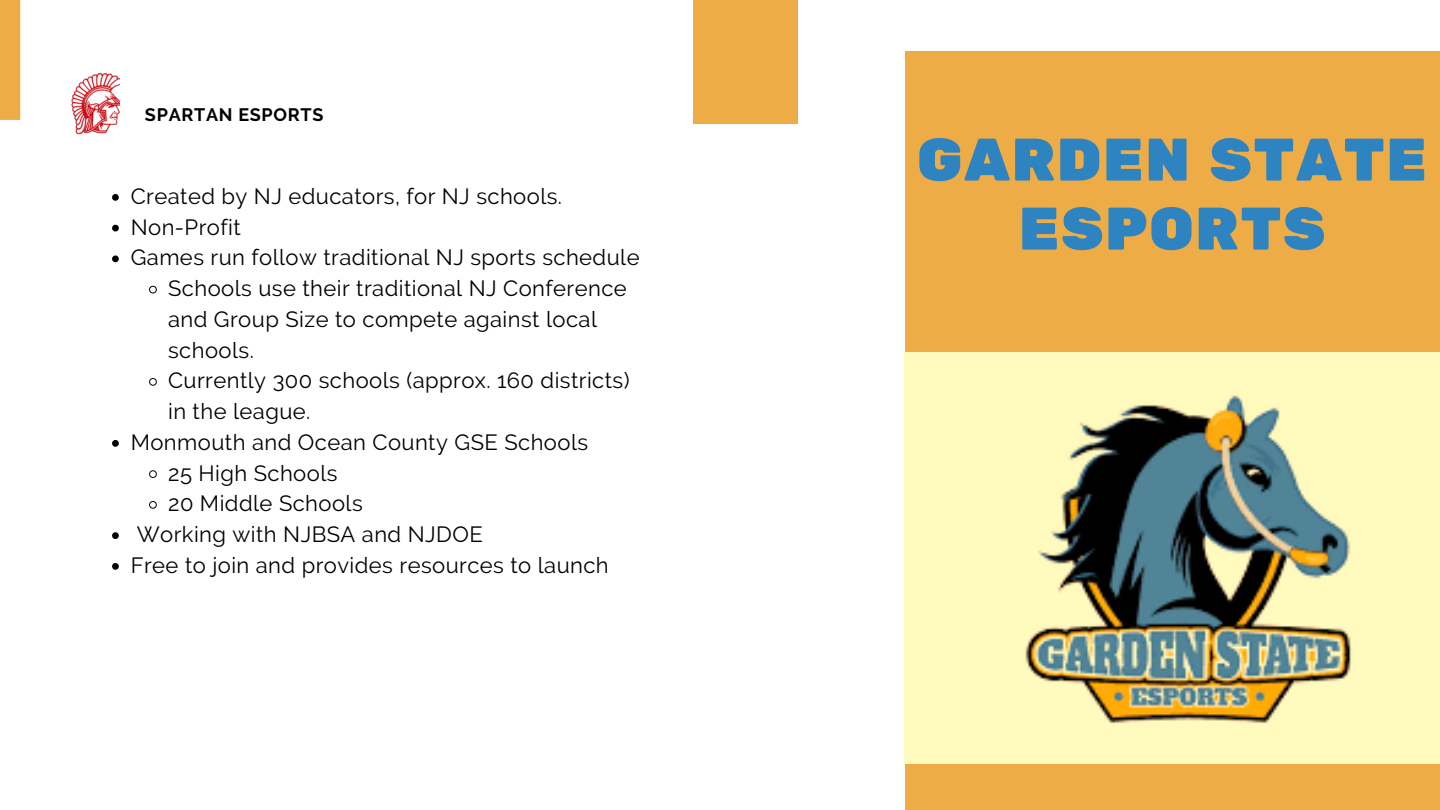
<style>
.page{position:relative;width:1440px;height:810px;background:#fff}
.page>*{position:absolute;margin:0;border:0;box-sizing:border-box;transform-origin:0 0}
.t1{font:60px/69px "Rubik One";letter-spacing:.01em;color:#2e83c1;text-align:center}
.t2{font:22px/30.8px "Raleway";letter-spacing:.02em;color:#000}
.t3{font:700 18px "Raleway";letter-spacing:.04em;color:#000}
</style>
<div class="page">
<div style="left:905px;top:51px;width:534px;height:759px;background:#eeac47"></div>
<img style="left:904px;top:352px;width:536px;height:411px">
<div style="left:0;top:0;width:20px;height:120px;background:#eeac47"></div>
<div style="left:693px;top:0;width:104px;height:124px;background:#eeac47"></div>
<svg style="left:112px;top:194px;width:7px;height:7px"></svg>
<svg style="left:112px;top:225px;width:7px;height:7px"></svg>
<svg style="left:112px;top:256px;width:7px;height:6px"></svg>
<svg style="left:149px;top:285px;width:8px;height:9px"></svg>
<svg style="left:149px;top:378px;width:8px;height:8px"></svg>
<svg style="left:112px;top:440px;width:7px;height:7px"></svg>
<svg style="left:149px;top:470px;width:8px;height:8px"></svg>
<svg style="left:149px;top:501px;width:8px;height:8px"></svg>
<svg style="left:112px;top:532px;width:7px;height:7px"></svg>
<svg style="left:112px;top:563px;width:7px;height:7px"></svg>
<img style="left:71px;top:72px;width:49px;height:63px">
<p class="t3" style="left:145px;top:104px;width:180px">SPARTAN ESPORTS</p>
<p class="t2" style="left:131px;top:181px;width:433px">Created by NJ educators, for NJ schools.</p>
<p class="t2" style="left:131px;top:211px;width:112px">Non-Profit</p>
<p class="t2" style="left:131px;top:242px;width:510px">Games run follow traditional NJ sports schedule</p>
<p class="t2" style="left:168px;top:273px;width:460px">Schools use their traditional NJ Conference and Group Size to compete against local schools.</p>
<p class="t2" style="left:168px;top:365px;width:463px">Currently 300 schools (approx. 160 districts) in the league.</p>
<p class="t2" style="left:131px;top:427px;width:459px">Monmouth and Ocean County GSE Schools</p>
<p class="t2" style="left:168px;top:457px;width:171px">25 High Schools</p>
<p class="t2" style="left:168px;top:488px;width:196px">20 Middle Schools</p>
<p class="t2" style="left:137px;top:519px;width:348px">Working with NJBSA and NJDOE</p>
<p class="t2" style="left:131px;top:550px;width:480px">Free to join and provides resources to launch</p>
<p class="t1" style="left:917px;top:127px;width:512px">GARDEN STATE<br>ESPORTS</p>
</div>
